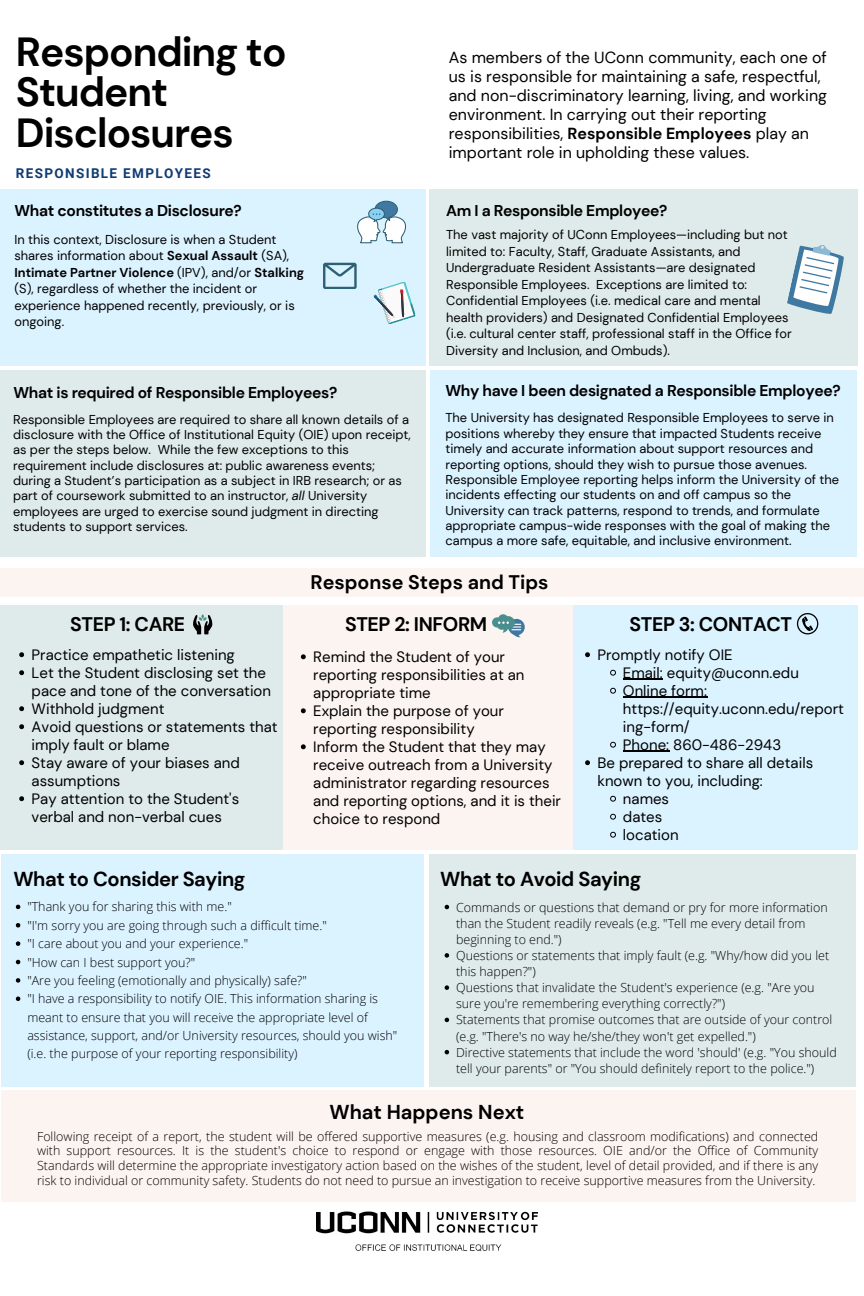
<style>
.page{position:relative;width:864px;height:1296px;background:#fff}
.page>*{position:absolute;margin:0;border:0;box-sizing:border-box;transform-origin:0 0}
.t1{font:700 40.55px/40.5px "DM Sans";letter-spacing:-.025em;color:#000}
.t2{font:700 20.15px "DM Sans";letter-spacing:-.02em;color:#000}
.t3{font:700 20.1px "DM Sans";color:#000}
.t4{font:700 19.65px "DM Sans";letter-spacing:-.02em;color:#000}
.t5{font:700 19.65px "DM Sans";color:#000}
.t6{font:16px/19.1px "DM Sans";color:#000}
.t7{font:700 15.65px "DM Sans";letter-spacing:-.02em;color:#000}
.t8{font:15px/18px "DM Sans";color:#000}
.t9{font:700 13.5px "Roboto";letter-spacing:.1em;color:#103b74}
.t10{font:12.85px/15.4px "DM Sans";color:#000}
.t11{font:300 12.5px/16.1px "Open Sans";color:#000}
.s1{font-weight:700}
.s2{font-style:italic}
</style>
<div class="page">
<div style="left:430px;top:190px;width:428px;height:176px;background:#dfebea"></div>
<div style="left:0;top:569px;width:864px;height:28px;background:#fcf4f1"></div>
<div style="left:573px;top:605px;width:285px;height:244px;background:#dbf2ff"></div>
<div style="left:0;top:190px;width:426px;height:176px;background:#dbf2ff"></div>
<svg style="left:373px;top:281px;width:43px;height:43px"></svg>
<svg style="left:787px;top:245px;width:57px;height:69px"></svg>
<div style="left:283px;top:605px;width:290px;height:244px;background:#fcf4f1"></div>
<div style="left:0;top:605px;width:283px;height:244px;background:#dfebea"></div>
<div style="left:1px;top:854px;width:423px;height:232px;background:#dbf2ff"></div>
<div style="left:429px;top:854px;width:427px;height:232px;background:#dfebea"></div>
<svg style="left:797px;top:613px;width:21px;height:21px"></svg>
<svg style="left:193px;top:614px;width:20px;height:20px"></svg>
<svg style="left:357px;top:201px;width:49px;height:42px"></svg>
<svg style="left:323px;top:263px;width:34px;height:26px"></svg>
<svg style="left:492px;top:614px;width:33px;height:24px"></svg>
<div style="left:1px;top:1091px;width:855px;height:111px;background:#fcf4f1"></div>
<div style="left:0;top:370px;width:426px;height:187px;background:#dfebea"></div>
<div style="left:430px;top:370px;width:427px;height:187px;background:#dbf2ff"></div>
<svg style="left:19px;top:652px;width:5px;height:5px"></svg>
<svg style="left:19px;top:670px;width:5px;height:5px"></svg>
<svg style="left:19px;top:706px;width:5px;height:5px"></svg>
<svg style="left:19px;top:724px;width:5px;height:5px"></svg>
<svg style="left:19px;top:760px;width:5px;height:5px"></svg>
<svg style="left:19px;top:796px;width:5px;height:5px"></svg>
<svg style="left:16px;top:905px;width:4px;height:4px"></svg>
<svg style="left:16px;top:923px;width:4px;height:5px"></svg>
<svg style="left:16px;top:941px;width:4px;height:5px"></svg>
<svg style="left:16px;top:960px;width:4px;height:4px"></svg>
<svg style="left:16px;top:978px;width:4px;height:5px"></svg>
<svg style="left:16px;top:997px;width:4px;height:4px"></svg>
<svg style="left:445px;top:905px;width:4px;height:4px"></svg>
<svg style="left:445px;top:953px;width:4px;height:5px"></svg>
<svg style="left:445px;top:985px;width:4px;height:5px"></svg>
<svg style="left:445px;top:1018px;width:4px;height:4px"></svg>
<svg style="left:445px;top:1050px;width:4px;height:4px"></svg>
<svg style="left:301px;top:654px;width:5px;height:5px"></svg>
<svg style="left:301px;top:708px;width:5px;height:5px"></svg>
<svg style="left:301px;top:744px;width:5px;height:5px"></svg>
<svg style="left:585px;top:652px;width:5px;height:5px"></svg>
<svg style="left:610px;top:670px;width:6px;height:6px"></svg>
<hr style="left:623px;top:679px;width:40px;height:1px;background:#000">
<svg style="left:610px;top:688px;width:6px;height:6px"></svg>
<hr style="left:623px;top:697px;width:84px;height:1px;background:#000">
<svg style="left:610px;top:742px;width:6px;height:6px"></svg>
<hr style="left:623px;top:751px;width:46px;height:1px;background:#000">
<svg style="left:585px;top:760px;width:5px;height:5px"></svg>
<svg style="left:610px;top:796px;width:6px;height:6px"></svg>
<svg style="left:610px;top:814px;width:6px;height:6px"></svg>
<svg style="left:610px;top:832px;width:6px;height:6px"></svg>
<img style="left:316px;top:1211px;width:221px;height:41px">
<p class="t1" style="left:16px;top:32px;width:272px">Responding to<br>Student<br>Disclosures</p>
<p class="t9" style="left:16px;top:165px;width:196px">RESPONSIBLE EMPLOYEES</p>
<h4 class="t7" style="left:14px;top:200px;width:229px">What constitutes a Disclosure?</h4>
<p class="t10" style="left:14px;top:231px;width:291px;line-height:16.5px">In this context, Disclosure is when a Student shares information about <span class="s1">Sexual Assault</span> (SA), <span class="s1">Intimate Partner Violence</span> (IPV), and/or <span class="s1">Stalking </span>(S), regardless of whether the incident or experience happened recently, previously, or is ongoing.</p>
<p class="t6" style="left:449px;top:48px;width:380px">As members of the UConn community, each one of us is responsible for maintaining a safe, respectful, and non-discriminatory learning, living, and working environment. In carrying out their reporting responsibilities, <span class="s1">Responsible Employees</span> play an important role in upholding these values.</p>
<h6 class="t7" style="left:446px;top:200px;width:223px">Am I a Responsible Employee?</h6>
<h1 class="t10" style="left:446px;top:227px;width:347px;line-height:16.5px">The vast majority of UConn Employees—including but not limited to: Faculty, Staff, Graduate Assistants, and Undergraduate Resident Assistants—are designated Responsible Employees. Exceptions are limited to:<br>Confidential Employees (i.e. medical care and mental health providers) and Designated Confidential Employees (i.e. cultural center staff, professional staff in the Office for Diversity and Inclusion, and Ombuds).</h1>
<p class="t7" style="left:13px;top:382px;width:325px">What is required of Responsible Employees?</p>
<p class="t7" style="left:445px;top:381px;width:397px">Why have I been designated a Responsible Employee?</p>
<p class="t10" style="left:445px;top:410px;width:395px">The University has designated Responsible Employees to serve in positions whereby they ensure that impacted Students receive timely and accurate information about support resources and reporting options, should they wish to pursue those avenues.<br>Responsible Employee reporting helps inform the University of the incidents effecting our students on and off campus so the University can track patterns, respond to trends, and formulate appropriate campus-wide responses with the goal of making the campus a more safe, equitable, and inclusive environment.</p>
<h3 class="t10" style="left:13px;top:412px;width:399px">Responsible Employees are required to share all known details of a disclosure with the Office of Institutional Equity (OIE) upon receipt, as per the steps below. While the few exceptions to this requirement include disclosures at: public awareness events; during a Student’s participation as a subject in IRB research; or as part of coursework submitted to an instructor, <span class="s2">all</span> University employees are urged to exercise sound judgment in directing students to support services.</h3>
<h5 class="t4" style="left:70px;top:611px;width:117px">STEP 1: CARE</h5>
<p class="t8" style="left:32px;top:646px;width:205px">Practice empathetic listening</p>
<h4 class="t8" style="left:32px;top:664px;width:241px">Let the Student disclosing set the pace and tone of the conversation</h4>
<p class="t8" style="left:32px;top:700px;width:134px">Withhold judgment</p>
<p class="t8" style="left:32px;top:718px;width:248px">Avoid questions or statements that imply fault or blame</p>
<h4 class="t8" style="left:32px;top:754px;width:210px">Stay aware of your biases and assumptions</h4>
<p class="t8" style="left:32px;top:790px;width:209px">Pay attention to the Student's verbal and non-verbal cues</p>
<h4 class="t5" style="left:310px;top:569px;width:239px">Response Steps and Tips</h4>
<h3 class="t4" style="left:345px;top:611px;width:144px">STEP 2: INFORM</h3>
<p class="t4" style="left:630px;top:611px;width:164px">STEP 3: CONTACT</p>
<p class="t8" style="left:313px;top:648px;width:213px">Remind the Student of your reporting responsibilities at an appropriate time</p>
<h2 class="t8" style="left:313px;top:702px;width:192px">Explain the purpose of your reporting responsibility</h2>
<p class="t8" style="left:313px;top:738px;width:249px">Inform the Student that they may receive outreach from a University administrator regarding resources and reporting options, and it is their choice to respond</p>
<p class="t8" style="left:597px;top:646px;width:137px">Promptly notify OIE</p>
<p class="t8" style="left:623px;top:664px;width:177px">Email: equity@uconn.edu</p>
<p class="t8" style="left:623px;top:682px;width:223px">Online form: https://equity.uconn.edu/report ing-form/</p>
<p class="t8" style="left:623px;top:736px;width:160px">Phone: 860-486-2943</p>
<p class="t8" style="left:597px;top:754px;width:217px">Be prepared to share all details known to you, including:</p>
<p class="t8" style="left:623px;top:790px;width:48px">names</p>
<p class="t8" style="left:623px;top:808px;width:41px">dates</p>
<p class="t8" style="left:623px;top:826px;width:57px">location</p>
<h3 class="t2" style="left:13px;top:866px;width:234px">What to Consider Saying</h3>
<h2 class="t2" style="left:440px;top:866px;width:202px">What to Avoid Saying</h2>
<p class="t11" style="left:27px;top:899px;width:206px">"Thank you for sharing this with me."</p>
<p class="t11" style="left:27px;top:917px;width:301px">"I'm sorry you are going through such a difficult time."</p>
<p class="t11" style="left:27px;top:935px;width:222px">"I care about you and your experience."</p>
<p class="t11" style="left:27px;top:954px;width:169px">"How can I best support you?"</p>
<p class="t11" style="left:27px;top:972px;width:281px">"Are you feeling (emotionally and physically) safe?"</p>
<p class="t11" style="left:27px;top:989px;width:371px;line-height:18.4px">"I have a responsibility to notify OIE. This information sharing is meant to ensure that you will receive the appropriate level of assistance, support, and/or University resources, should you wish" (i.e. the purpose of your reporting responsibility)</p>
<p class="t11" style="left:456px;top:899px;width:373px">Commands or questions that demand or pry for more information than the Student readily reveals (e.g. "Tell me every detail from beginning to end.")</p>
<h2 class="t11" style="left:456px;top:947px;width:375px">Questions or statements that imply fault (e.g. "Why/how did you let this happen?")</h2>
<p class="t11" style="left:456px;top:979px;width:360px">Questions that invalidate the Student's experience (e.g. "Are you sure you're remembering everything correctly?")</p>
<p class="t11" style="left:456px;top:1012px;width:378px">Statements that promise outcomes that are outside of your control (e.g. "There's no way he/she/they won't get expelled.")</p>
<p class="t11" style="left:456px;top:1044px;width:382px">Directive statements that include the word 'should' (e.g. "You should tell your parents" or "You should definitely report to the police.")</p>
<p class="t3" style="left:329px;top:1099px;width:196px">What Happens Next</p>
<p class="t11" style="left:37px;top:1128px;width:783px;line-height:14.6px;text-align:justify">Following receipt of a report, the student will be offered supportive measures (e.g. housing and classroom modifications) and connected with support resources. It is the student's choice to respond or engage with those resources. OIE and/or the Office of Community Standards will determine the appropriate investigatory action based on the wishes of the student, level of detail provided, and if there is any risk to individual or community safety. Students do not need to pursue an investigation to receive supportive measures from the University.</p>
</div>
